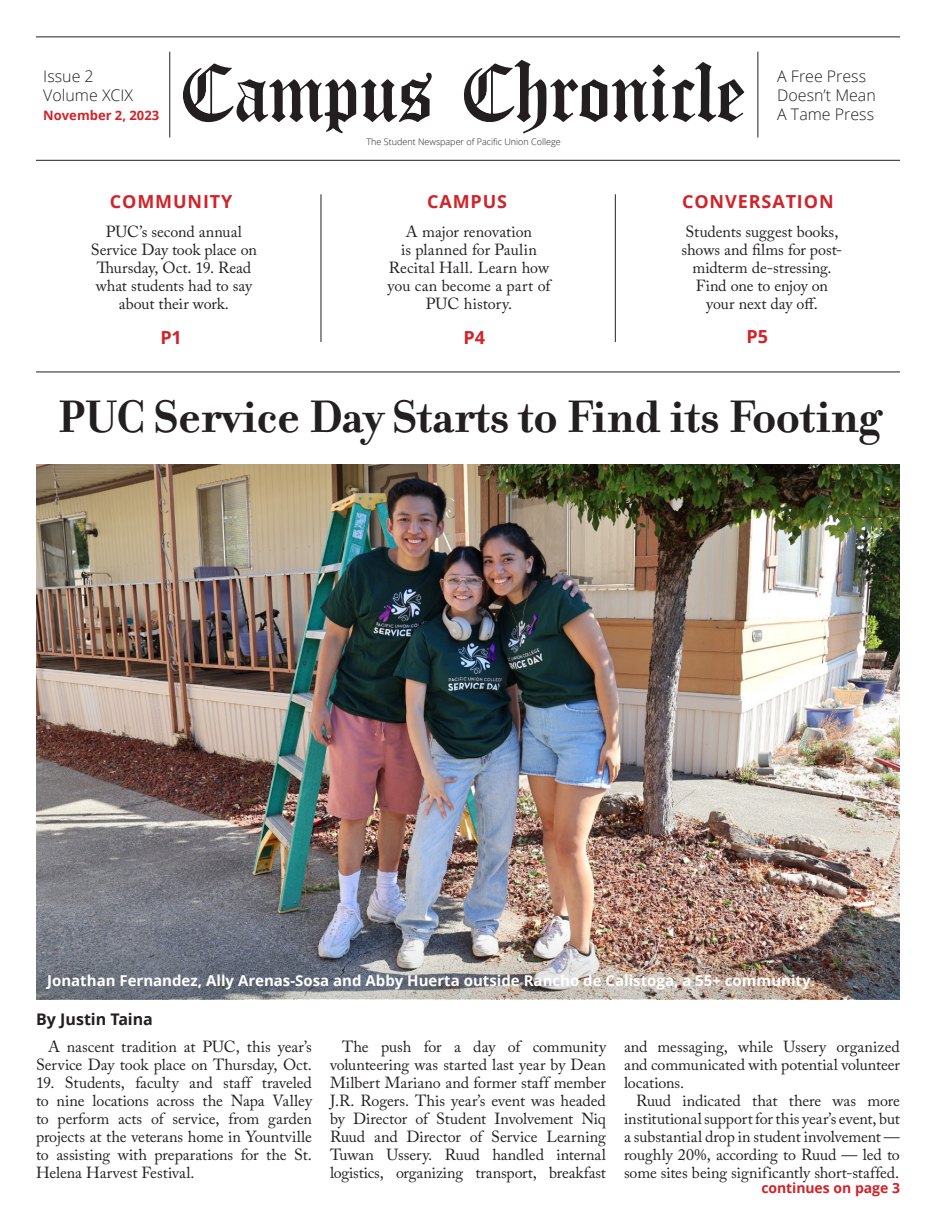
<style>
.page{position:relative;width:936px;height:1224px;background:#fff}
.page>*{position:absolute;margin:0;border:0;box-sizing:border-box;transform-origin:0 0}
.Headings{font:700 49px "Filosofia OT";color:#231f20}
.Headline_Titles__Page_Numbers{font:700 18px "Open Sans";letter-spacing:.05em;color:#d1232a}
.Body_Copy{font:16px/18px "Adobe Caslon Pro";letter-spacing:-.005em;color:#231f20;text-align:justify}
.Headlines{font:16px/18px "Adobe Caslon Pro";color:#231f20;text-align:center}
.t1{font:300 16px/19.2px "Open Sans";color:#231f20}
.By_Line{font:700 16px "Open Sans";letter-spacing:-.005em;color:#231f20}
.caption_white{font:700 15px "Open Sans";color:#fff}
.Continued{font:700 14px "Open Sans";letter-spacing:-.005em;color:#d1232a}
.t2{font:700 13px "Open Sans";color:#d1232a}
.Announcements_Title{font:300 9px "Open Sans";color:#231f20}
</style>
<div class="page">
<hr style="left:36px;top:36px;width:864px;height:1px;background:#231f20">
<hr style="left:36px;top:160px;width:864px;height:1px;background:#231f20">
<hr style="left:36px;top:372px;width:864px;height:1px;background:#231f20">
<hr style="left:170px;top:52px;width:1px;height:86px;background:#231f20">
<hr style="left:758px;top:52px;width:1px;height:86px;background:#231f20">
<hr style="left:321px;top:194px;width:1px;height:148px;background:#231f20">
<hr style="left:615px;top:194px;width:1px;height:148px;background:#231f20">
<svg style="left:183px;top:63px;width:249px;height:70px"></svg>
<svg style="left:464px;top:60px;width:280px;height:73px"></svg>
<img style="left:36px;top:464px;width:864px;height:437px">
<img style="left:36px;top:901px;width:864px;height:98px">
<p class="t1" style="left:43px;top:66px;width:52px">Issue 2</p>
<p class="t1" style="left:43px;top:85px;width:91px">Volume XCIX</p>
<p class="t2" style="left:43px;top:106px;width:117px">November 2, 2023</p>
<p class="Headline_Titles__Page_Numbers" style="left:110px;top:189px;width:124px">COMMUNITY</p>
<p class="Headlines" style="left:91px;top:223px;width:168px">PUC’s second annual<br>Service Day took place on<br>Thursday, Oct. 19. Read what students had to say about their work.</p>
<p class="Headline_Titles__Page_Numbers" style="left:160px;top:325px;width:23px">P1</p>
<p class="Announcements_Title" style="left:367px;top:135px;width:196px">The Student Newspaper of Pacific Union College</p>
<p class="Headline_Titles__Page_Numbers" style="left:427px;top:189px;width:82px">CAMPUS</p>
<p class="Headlines" style="left:387px;top:223px;width:165px">A major renovation<br>is planned for Paulin<br>Recital Hall. Learn how you can become a part of<br>PUC history.</p>
<p class="Headline_Titles__Page_Numbers" style="left:464px;top:325px;width:23px">P4</p>
<p class="t1" style="left:777px;top:66px;width:100px">A Free Press<br>Doesn’t Mean<br>A Tame Press</p>
<p class="Headline_Titles__Page_Numbers" style="left:682px;top:189px;width:153px">CONVERSATION</p>
<p class="Headlines" style="left:682px;top:223px;width:162px">Students suggest books, shows and films for post&shy;midterm de-stressing.<br>Find one to enjoy on</p>
<p class="Headlines" style="left:706px;top:295px;width:113px">your next day off.</p>
<p class="Headline_Titles__Page_Numbers" style="left:746px;top:324px;width:23px">P5</p>
<p class="Headings" style="left:58px;top:387px;width:824px">PUC Service Day Starts to Find its Footing</p>
<p class="caption_white" style="left:47px;top:970px;width:769px">Jonathan Fernandez, Ally Arenas-Sosa and Abby Huerta outside Rancho de Calistoga, a 55+ community.</p>
<p class="By_Line" style="left:36px;top:1008px;width:118px">By Justin Taina</p>
<p class="Body_Copy" style="left:36px;top:1038px;width:278px;text-align:right">A nascent tradition at PUC, this year’s<br>Service Day took place on Thursday, Oct.</p>
<p class="Body_Copy" style="left:36px;top:1074px;width:278px">19. Students, faculty and staff traveled to nine locations across the Napa Valley to perform acts of service, from garden projects at the veterans home in Yountville to assisting with preparations for the St.<br>Helena Harvest Festival.</p>
<p class="Body_Copy" style="left:330px;top:1038px;width:278px;text-indent:12px">The push for a day of community volunteering was started last year by Dean Milbert Mariano and former staff member J.R. Rogers. This year’s event was headed by Director of Student Involvement Niq Ruud and Director of Service Learning Tuwan Ussery. Ruud handled internal logistics, organizing transport, breakfast</p>
<p class="Body_Copy" style="left:624px;top:1038px;width:277px">and messaging, while Ussery organized and communicated with potential volunteer locations.</p>
<p class="Body_Copy" style="left:624px;top:1092px;width:278px;text-indent:12px">Ruud indicated that there was more institutional support for this year’s event, but a substantial drop in student involvement — roughly 20%, according to Ruud — led to some sites being significantly short-staffed.</p>
<p class="Continued" style="left:761px;top:1178px;width:140px">continues on page 3</p>
</div>
